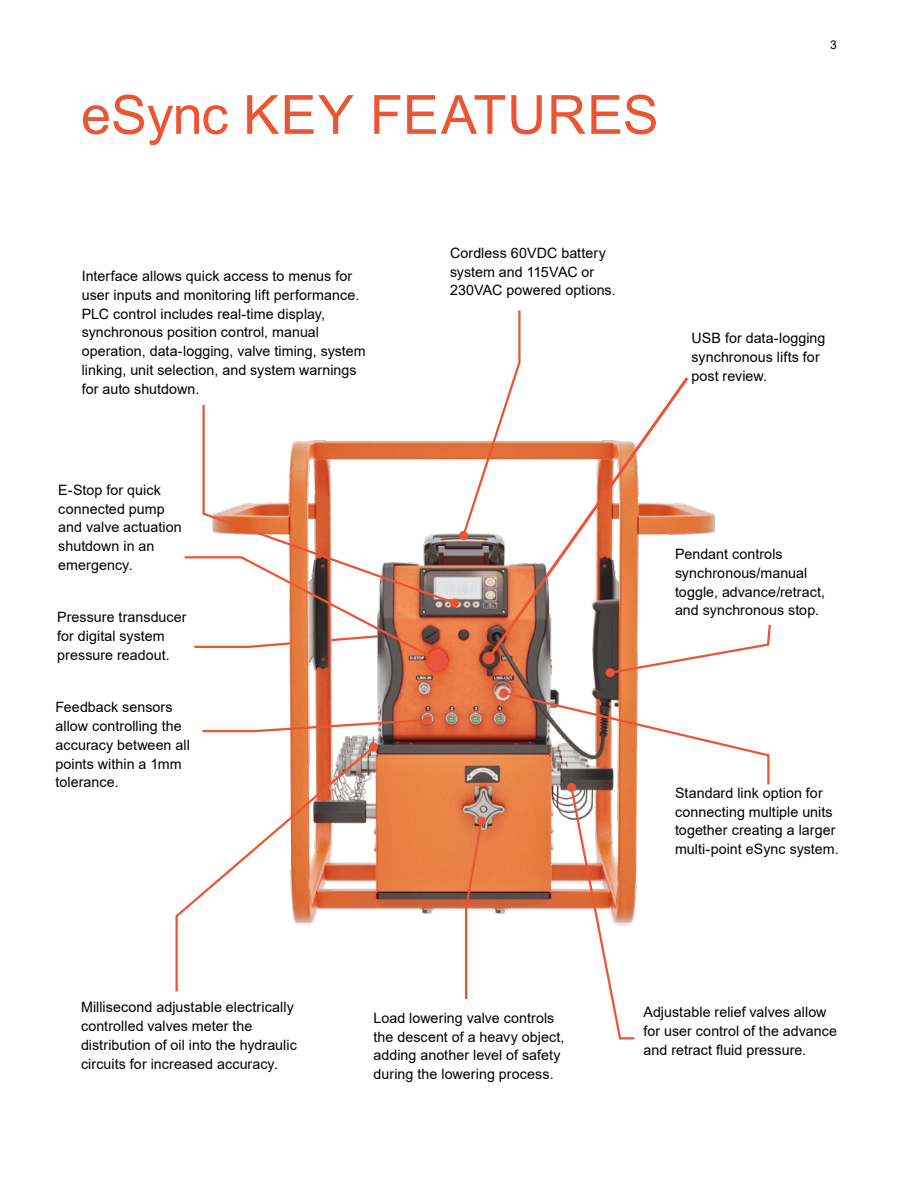
<style>
.page{position:relative;width:918px;height:1188px;background:#fff}
.page>*{position:absolute;margin:0;border:0;box-sizing:border-box;transform-origin:0 0}
.Page_Title__Akzidenz_Grotesk_Medium_30_2{font:54px "Arial";color:#eb5534}
.Image_Name__Akzidenz_Grotesk_Bold_9_5_12{font:14.25px/18.8px "Arial";letter-spacing:.005em;color:#000}
.Page_Numbers__Akzidenz_Grotesk_Regular_8{font:12px "Arial";color:#000}
</style>
<div class="page">
<img style="left:289px;top:441px;width:427px;height:473px">
<svg style="left:175px;top:744px;width:202px;height:248px"></svg>
<div style="left:369px;top:742px;width:9px;height:10px;background:#eb5534;border-radius:50%"></div>
<svg style="left:464px;top:818px;width:20px;height:181px"></svg>
<div style="left:477px;top:816px;width:9px;height:9px;background:#eb5534;border-radius:50%"></div>
<svg style="left:608px;top:622px;width:163px;height:53px"></svg>
<div style="left:605px;top:668px;width:10px;height:9px;background:#eb5534;border-radius:50%"></div>
<svg style="left:184px;top:556px;width:251px;height:104px"></svg>
<div style="left:427px;top:652px;width:9px;height:10px;background:#eb5534;border-radius:50%"></div>
<svg style="left:461px;top:310px;width:60px;height:228px"></svg>
<div style="left:459px;top:531px;width:9px;height:9px;background:#eb5534;border-radius:50%"></div>
<svg style="left:201px;top:405px;width:256px;height:201px"></svg>
<div style="left:450px;top:598px;width:9px;height:10px;background:#eb5534;border-radius:50%"></div>
<svg style="left:202px;top:718px;width:228px;height:15px"></svg>
<div style="left:423px;top:715px;width:9px;height:9px;background:#eb5534;border-radius:50%"></div>
<svg style="left:485px;top:374px;width:206px;height:288px"></svg>
<div style="left:483px;top:652px;width:12px;height:12px;background:#eb5534;border-radius:50%"></div>
<svg style="left:501px;top:690px;width:269px;height:350px"></svg>
<div style="left:500px;top:688px;width:8px;height:10px;background:#eb5534;border-radius:50%"></div>
<p class="Page_Title__Akzidenz_Grotesk_Medium_30_2" style="left:81px;top:78px;width:579px">eSync KEY FEATURES</p>
<p class="Page_Numbers__Akzidenz_Grotesk_Regular_8" style="left:830px;top:37px;width:8px">3</p>
<p class="Image_Name__Akzidenz_Grotesk_Bold_9_5_12" style="left:82px;top:267px;width:285px">Interface allows quick access to menus for user inputs and monitoring lift performance.<br>PLC control includes real-time display, synchronous position control, manual operation, data-logging, valve timing, system linking, unit selection, and system warnings for auto shutdown.</p>
<p class="Image_Name__Akzidenz_Grotesk_Bold_9_5_12" style="left:58px;top:480px;width:125px">E-Stop for quick connected pump and valve actuation shutdown in an emergency.</p>
<p class="Image_Name__Akzidenz_Grotesk_Bold_9_5_12" style="left:57px;top:608px;width:131px">Pressure transducer for digital system pressure readout.</p>
<p class="Image_Name__Akzidenz_Grotesk_Bold_9_5_12" style="left:56px;top:698px;width:136px">Feedback sensors allow controlling the accuracy between all points within a 1mm tolerance.</p>
<p class="Image_Name__Akzidenz_Grotesk_Bold_9_5_12" style="left:450px;top:243px;width:167px">Cordless 60VDC battery system and 115VAC or<br>230VAC powered options.</p>
<p class="Image_Name__Akzidenz_Grotesk_Bold_9_5_12" style="left:692px;top:329px;width:136px">USB for data-logging synchronous lifts for post review.</p>
<p class="Image_Name__Akzidenz_Grotesk_Bold_9_5_12" style="left:675px;top:545px;width:152px">Pendant controls synchronous/manual toggle, advance/retract, and synchronous stop.</p>
<p class="Image_Name__Akzidenz_Grotesk_Bold_9_5_12" style="left:675px;top:783px;width:165px">Standard link option for connecting multiple units together creating a larger multi-point eSync system.</p>
<p class="Image_Name__Akzidenz_Grotesk_Bold_9_5_12" style="left:81px;top:998px;width:217px">Millisecond adjustable electrically controlled valves meter the distribution of oil into the hydraulic circuits for increased accuracy.</p>
<p class="Image_Name__Akzidenz_Grotesk_Bold_9_5_12" style="left:374px;top:1008px;width:193px">Load lowering valve controls the descent of a heavy object, adding another level of safety during the lowering process.</p>
<p class="Image_Name__Akzidenz_Grotesk_Bold_9_5_12" style="left:644px;top:1003px;width:195px">Adjustable relief valves allow for user control of the advance and retract fluid pressure.</p>
</div>
